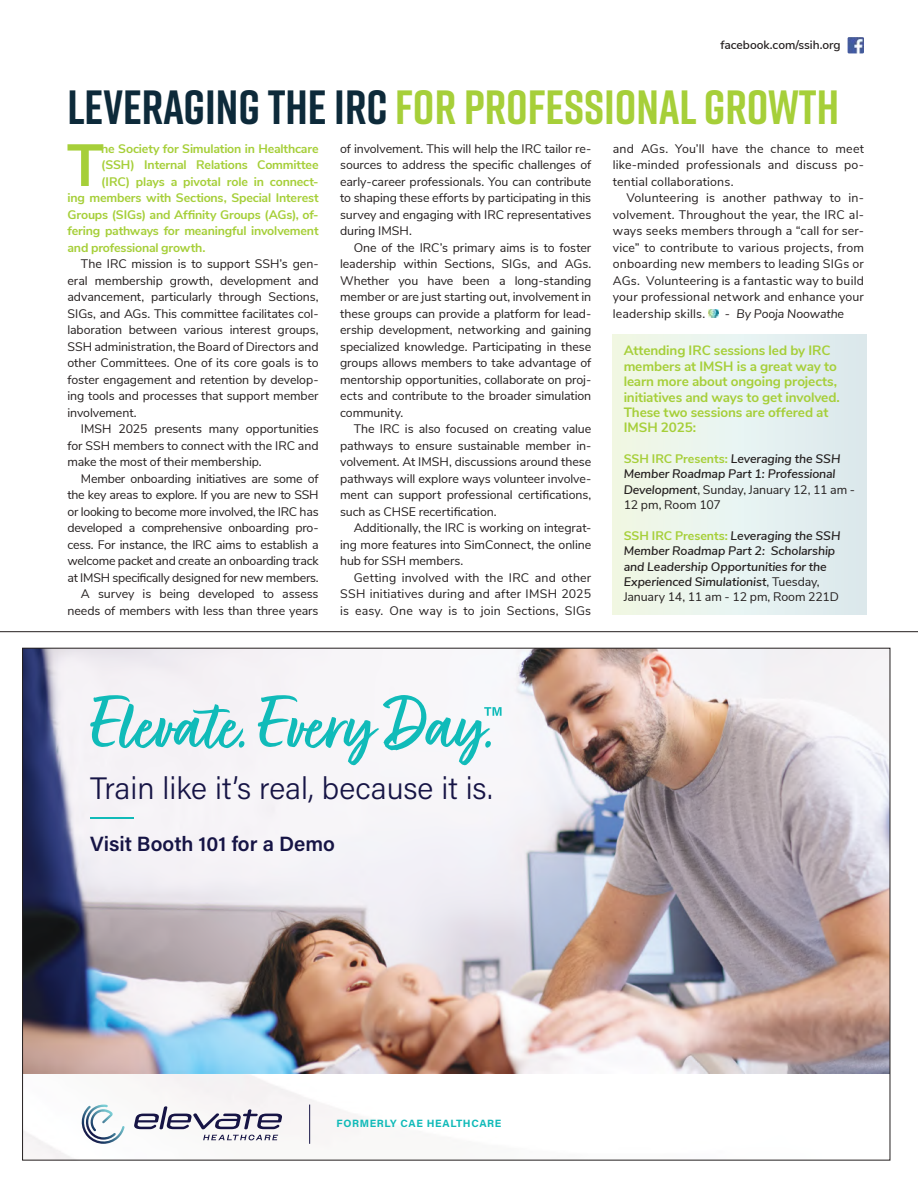
<style>
.page{position:relative;width:918px;height:1188px;background:#fff}
.page>*{position:absolute;margin:0;border:0;box-sizing:border-box;transform-origin:0 0}
.t1{font:700 59.25px "Nunito Sans";color:#a6cf39}
.t2{font:700 48px "Rift";color:#a6cf39}
.t3{font:300 30.9px "Acumin Pro";color:#161445}
.t4{font:600 20.7px "Acumin Pro";color:#161445}
.t5{font:700 13.5px/15.5px "Nunito Sans";letter-spacing:-.01em;color:#a6cf39}
.t6{font:12.3px/16.5px "Nunito Sans";letter-spacing:-.01em;color:#241f1f;text-align:justify}
.t7{font:italic 600 12.3px/15.3px "Nunito Sans";letter-spacing:-.01em;color:#241f1f}
.t8{font:700 12.3px "Nunito Sans";letter-spacing:-.015em;color:#a6cf39}
.t9{font:italic 12.3px "Nunito Sans";letter-spacing:-.01em;color:#241f1f}
.t10{font:600 12px "Nunito Sans";color:#241f1f}
.t11{font:700 10.5px "Acumin Pro";letter-spacing:.06em;color:#10bab8}
.s1{color:#0d2a3a}
.s2{font-style:normal}
.s3{font-weight:700;font-style:normal;color:#a6cf39}
.s4{font-weight:400;font-style:normal}
</style>
<div class="page">
<img style="left:848px;top:37px;width:16px;height:16px">
<svg style="left:708px;top:310px;width:10px;height:8px"></svg>
<img style="left:24px;top:650px;width:864px;height:508px">
<svg style="left:79px;top:1105px;width:46px;height:39px"></svg>
<svg style="left:203px;top:1135px;width:75px;height:5px"></svg>
<svg style="left:134px;top:1106px;width:148px;height:23px"></svg>
<svg style="left:90px;top:695px;width:155px;height:54px"></svg>
<svg style="left:258px;top:695px;width:244px;height:70px"></svg>
<hr style="left:90px;top:817px;width:44px;height:2px;background:#10bab8">
<hr style="left:309px;top:1105px;width:1px;height:39px;background:#161445">
<hr style="left:0;top:631px;width:918px;height:1px;background:#241f1f">
<div style="left:613px;top:334px;width:254px;height:281px;background:#e8f5ee"></div>
<p class="t10" style="left:720px;top:36px;width:122px">facebook.com/ssih.org</p>
<h2 class="t2" style="left:68px;top:73px;width:773px"><span class="s1">LEVERAGING THE IRC</span> FOR PROFESSIONAL GROWTH</h2>
<h1 class="t1" style="left:67px;top:122px;width:38px">T</h1>
<p class="t8" style="left:101px;top:140px;width:219px">he Society for Simulation in Healthcare</p>
<p class="t6" style="left:613px;top:139px;width:253px">and AGs. You’ll have the chance to meet like-minded professionals and discuss po&shy;tential collaborations.</p>
<p class="t6" style="left:613px;top:189px;width:253px;text-indent:14px">Volunteering is another pathway to in&shy;volvement. Throughout the year, the IRC al&shy;ways seeks members through a “call for ser&shy;vice” to contribute to various projects, from onboarding new members to leading SIGs or AGs. Volunteering is a fantastic way to build your professional network and enhance your leadership skills.</p>
<p class="t6" style="left:340px;top:140px;width:253px">of involvement. This will help the IRC tailor re&shy;sources to address the specific challenges of early-career professionals. You can contribute to shaping these efforts by participating in this survey and engaging with IRC representatives during IMSH.</p>
<p class="t6" style="left:340px;top:239px;width:253px;text-indent:14px">One of the IRC’s primary aims is to foster leadership within Sections, SIGs, and AGs.<br>Whether you have been a long-standing member or are just starting out, involvement in these groups can provide a platform for lead&shy;ership development, networking and gaining specialized knowledge. Participating in these groups allows members to take advantage of mentorship opportunities, collaborate on proj&shy;ects and contribute to the broader simulation community.</p>
<p class="t6" style="left:340px;top:420px;width:253px;text-indent:14px">The IRC is also focused on creating value pathways to ensure sustainable member in&shy;volvement. At IMSH, discussions around these pathways will explore ways volunteer involve&shy;ment can support professional certifications, such as CHSE recertification.</p>
<p class="t6" style="left:340px;top:519px;width:253px;text-indent:14px">Additionally, the IRC is working on integrat&shy;ing more features into SimConnect, the online hub for SSH members.</p>
<p class="t6" style="left:340px;top:569px;width:253px;text-indent:14px">Getting involved with the IRC and other SSH initiatives during and after IMSH 2025 is easy. One way is to join Sections, SIGs</p>
<p class="t8" style="left:101px;top:156px;width:219px">(SSH) Internal Relations Committee</p>
<p class="t8" style="left:101px;top:173px;width:219px">(IRC) plays a pivotal role in connect-</p>
<p class="t8" style="left:67px;top:189px;width:253px">ing members with Sections, Special Interest</p>
<p class="t8" style="left:67px;top:206px;width:253px">Groups (SIGs) and Affinity Groups (AGs), of-</p>
<p class="t8" style="left:67px;top:222px;width:253px">fering pathways for meaningful involvement</p>
<p class="t8" style="left:67px;top:239px;width:139px">and professional growth.</p>
<p class="t6" style="left:67px;top:255px;width:253px;text-indent:14px">The IRC mission is to support SSH’s gen&shy;eral membership growth, development and advancement, particularly through Sections, SIGs, and AGs. This committee facilitates col&shy;laboration between various interest groups, SSH administration, the Board of Directors and other Committees. One of its core goals is to foster engagement and retention by develop&shy;ing tools and processes that support member involvement.</p>
<p class="t6" style="left:67px;top:420px;width:253px;text-indent:14px">IMSH 2025 presents many opportunities for SSH members to connect with the IRC and make the most of their membership.</p>
<p class="t6" style="left:67px;top:470px;width:253px;text-align:right">Member onboarding initiatives are some of the key areas to explore. If you are new to SSH or looking to become more involved, the IRC has developed a comprehensive onboarding pro&shy;cess. For instance, the IRC aims to establish a welcome packet and create an onboarding track at IMSH specifically designed for new members.<br>A survey is being developed to assess needs of members with less than three years</p>
<p class="t9" style="left:725px;top:305px;width:121px"><span class="s2">-</span> By Pooja Noowathe</p>
<p class="t5" style="left:624px;top:342px;width:218px">Attending IRC sessions led by IRC members at IMSH is a great way to learn more about ongoing projects, initiatives and ways to get involved.<br>These two sessions are offered at<br>IMSH 2025:</p>
<p class="t7" style="left:624px;top:450px;width:233px"><span class="s3">SSH IRC Presents:</span> Leveraging the SSH<br>Member Roadmap Part 1: Professional<br>Development<span class="s4">, Sunday, January 12, 11 am -<br>12 pm, Room 107</span></p>
<p class="t7" style="left:624px;top:527px;width:218px"><span class="s3">SSH IRC Presents:</span> Leveraging the SSH Member Roadmap Part 2: Scholarship and Leadership Opportunities for the Experienced Simulationist<span class="s4">, Tuesday, January 14, 11 am - 12 pm, Room 221D</span></p>
<h3 class="t3" style="left:90px;top:766px;width:404px">Train like it’s real, because it is.</h3>
<h3 class="t4" style="left:90px;top:829px;width:246px">Visit Booth 101 for a Demo</h3>
<p class="t11" style="left:337px;top:1116px;width:166px">FORMERLY CAE HEALTHCARE</p>
</div>
